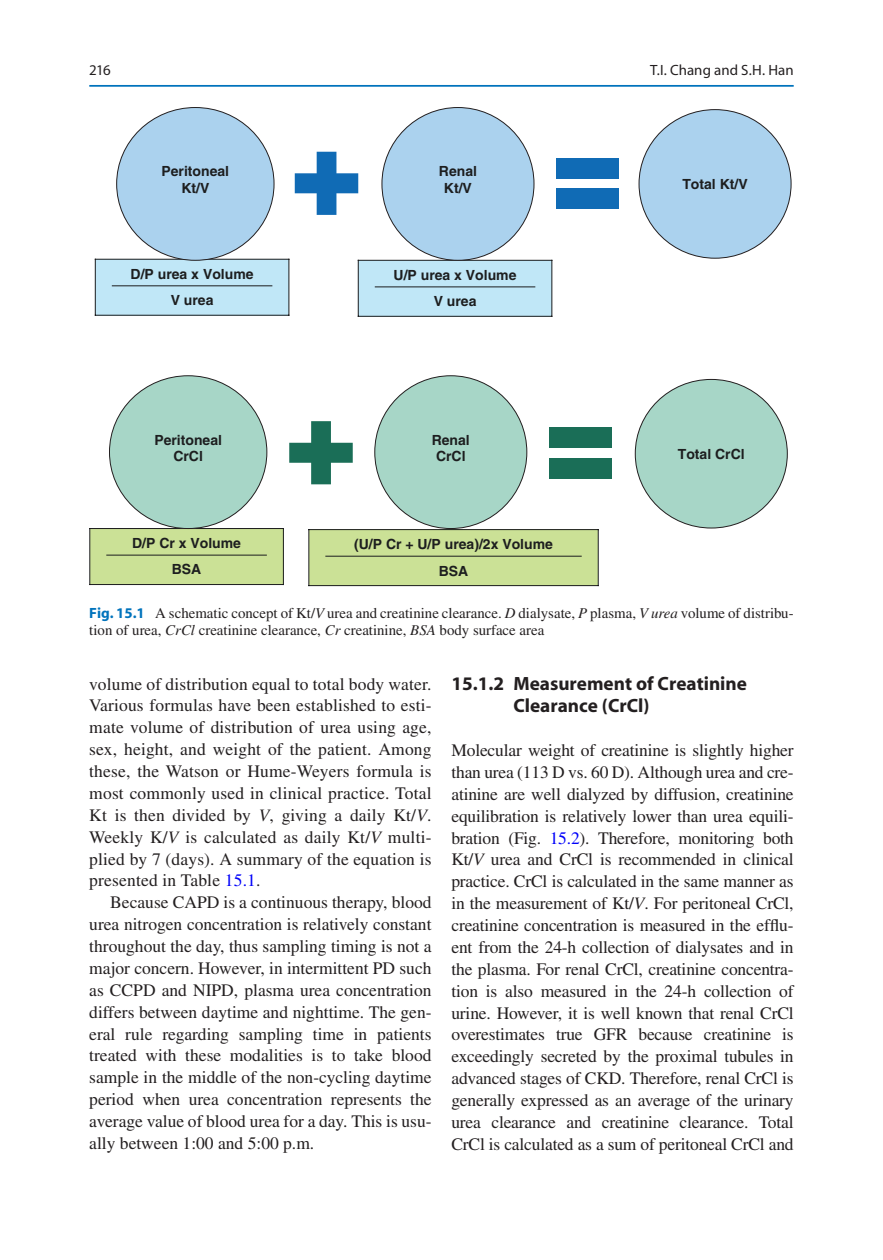
<style>
.page{position:relative;width:883px;height:1260px;background:#fff}
.page>*{position:absolute;margin:0;border:0;box-sizing:border-box;transform-origin:0 0}
.t1{font:700 19.25px/21.9px "Nqmsrc Myriad";color:#231f20}
.t2{font:17.5px/21.9px "Bmcgvn Times";color:#231f20;text-align:justify}
.t3{font:14.88px/17.5px "Bmcgvn Times";color:#231f20}
.t4{font:14.88px "Ptgsvj Myriad";letter-spacing:.005em;color:#231f20}
.t5{font:14.88px "Jwlqjl Myriad";color:#231f20}
.t6{font:700 14px/16.8px "Jrcslq Helvetica";color:#1d1e1f;text-align:center}
.s1{font-family:"Nqmsrc Myriad";font-weight:700;color:#0073bc}
.s2{font-family:"Jwwbgt Times";font-style:italic}
.s3{color:#0000fa}
</style>
<div class="page">
<div style="left:95px;top:259px;width:17px;height:27px;background:#c0e7f7"></div>
<div style="left:112px;top:259px;width:160px;height:27px;background:#c0e7f7"></div>
<div style="left:272px;top:259px;width:17px;height:27px;background:#c0e7f7"></div>
<div style="left:95px;top:286px;width:17px;height:29px;background:#c0e7f7"></div>
<div style="left:112px;top:286px;width:160px;height:29px;background:#c0e7f7"></div>
<div style="left:272px;top:286px;width:17px;height:29px;background:#c0e7f7"></div>
<hr style="left:112px;top:285px;width:160px;height:1px;background:#1d1e1f">
<hr style="left:95px;top:259px;width:1px;height:57px;background:#1d1e1f">
<hr style="left:288px;top:259px;width:1px;height:57px;background:#1d1e1f">
<hr style="left:95px;top:259px;width:194px;height:1px;background:#1d1e1f">
<hr style="left:95px;top:315px;width:194px;height:1px;background:#1d1e1f">
<div style="left:358px;top:260px;width:17px;height:27px;background:#c0e7f7"></div>
<div style="left:375px;top:260px;width:160px;height:27px;background:#c0e7f7"></div>
<div style="left:535px;top:260px;width:17px;height:27px;background:#c0e7f7"></div>
<div style="left:358px;top:287px;width:17px;height:29px;background:#c0e7f7"></div>
<div style="left:375px;top:287px;width:160px;height:29px;background:#c0e7f7"></div>
<div style="left:535px;top:287px;width:17px;height:29px;background:#c0e7f7"></div>
<hr style="left:375px;top:286px;width:160px;height:1px;background:#1d1e1f">
<hr style="left:358px;top:260px;width:1px;height:57px;background:#1d1e1f">
<hr style="left:551px;top:260px;width:1px;height:57px;background:#1d1e1f">
<hr style="left:358px;top:260px;width:194px;height:1px;background:#1d1e1f">
<hr style="left:358px;top:316px;width:194px;height:1px;background:#1d1e1f">
<div style="left:90px;top:529px;width:16px;height:26px;background:#cbe196"></div>
<div style="left:106px;top:529px;width:161px;height:26px;background:#cbe196"></div>
<div style="left:267px;top:529px;width:16px;height:26px;background:#cbe196"></div>
<div style="left:90px;top:555px;width:16px;height:30px;background:#cbe196"></div>
<div style="left:106px;top:555px;width:161px;height:30px;background:#cbe196"></div>
<div style="left:267px;top:555px;width:16px;height:30px;background:#cbe196"></div>
<hr style="left:106px;top:555px;width:161px;height:1px;background:#1d1e1f">
<hr style="left:89px;top:528px;width:1px;height:57px;background:#1d1e1f">
<hr style="left:283px;top:528px;width:1px;height:57px;background:#1d1e1f">
<hr style="left:89px;top:528px;width:195px;height:1px;background:#1d1e1f">
<hr style="left:89px;top:584px;width:195px;height:1px;background:#1d1e1f">
<div style="left:309px;top:530px;width:16px;height:26px;background:#cbe196"></div>
<div style="left:325px;top:530px;width:257px;height:26px;background:#cbe196"></div>
<div style="left:582px;top:530px;width:16px;height:26px;background:#cbe196"></div>
<div style="left:309px;top:556px;width:16px;height:30px;background:#cbe196"></div>
<div style="left:325px;top:556px;width:257px;height:30px;background:#cbe196"></div>
<div style="left:582px;top:556px;width:16px;height:30px;background:#cbe196"></div>
<hr style="left:325px;top:556px;width:257px;height:1px;background:#1d1e1f">
<hr style="left:308px;top:529px;width:1px;height:57px;background:#1d1e1f">
<hr style="left:598px;top:529px;width:1px;height:57px;background:#1d1e1f">
<hr style="left:308px;top:529px;width:291px;height:1px;background:#1d1e1f">
<hr style="left:308px;top:585px;width:291px;height:1px;background:#1d1e1f">
<div style="left:109px;top:376px;width:158px;height:153px;background:#a7d6c7;border-radius:50%"></div>
<div style="left:375px;top:376px;width:152px;height:153px;background:#a7d6c7;border-radius:50%"></div>
<div style="left:117px;top:108px;width:157px;height:152px;background:#abd2ee;border-radius:50%"></div>
<div style="left:382px;top:108px;width:152px;height:152px;background:#abd2ee;border-radius:50%"></div>
<div style="left:635px;top:379px;width:152px;height:149px;background:#a7d6c7;border-radius:50%"></div>
<div style="left:639px;top:110px;width:152px;height:148px;background:#abd2ee;border-radius:50%"></div>
<svg style="left:289px;top:421px;width:64px;height:63px"></svg>
<svg style="left:295px;top:152px;width:63px;height:63px"></svg>
<div style="left:549px;top:428px;width:63px;height:20px;background:#1a6e57"></div>
<div style="left:549px;top:458px;width:63px;height:20px;background:#1a6e57"></div>
<div style="left:556px;top:158px;width:63px;height:20px;background:#106bb5"></div>
<div style="left:556px;top:189px;width:63px;height:20px;background:#106bb5"></div>
<hr style="left:89px;top:85px;width:705px;height:2px;background:#0073bc">
<p class="t5" style="left:89px;top:63px;width:23px">216</p>
<p class="t6" style="left:162px;top:163px;width:69px">Peritoneal<br>Kt/V</p>
<p class="t6" style="left:439px;top:163px;width:40px">Renal<br>Kt/V</p>
<p class="t6" style="left:131px;top:260px;width:124px;line-height:26.6px">D/P urea x Volume<br>V urea</p>
<p class="t6" style="left:394px;top:261px;width:124px;line-height:26.6px">U/P urea x Volume<br>V urea</p>
<p class="t6" style="left:154px;top:431px;width:69px">Peritoneal<br>CrCl</p>
<p class="t6" style="left:432px;top:431px;width:40px">Renal<br>CrCl</p>
<p class="t4" style="left:650px;top:63px;width:145px">T.I. Chang and S.H. Han</p>
<p class="t6" style="left:682px;top:175px;width:67px">Total Kt/V</p>
<p class="t6" style="left:678px;top:445px;width:68px">Total CrCl</p>
<p class="t6" style="left:132px;top:529px;width:110px;line-height:26.6px">D/P Cr x Volume<br>BSA</p>
<p class="t6" style="left:354px;top:531px;width:200px;line-height:26.6px">(U/P Cr + U/P urea)/2x Volume<br>BSA</p>
<p class="t3" style="left:89px;top:604px;width:706px"><span class="s1">Fig. 15.1</span> A schematic concept of Kt/<span class="s2">V</span> urea and creatinine clearance. <span class="s2">D</span> dialysate, <span class="s2">P</span> plasma, <span class="s2">V urea</span> volume of distribu&shy;tion of urea, <span class="s2">CrCl</span> creatinine clearance, <span class="s2">Cr</span> creatinine, <span class="s2">BSA</span> body surface area</p>
<p class="t2" style="left:89px;top:673px;width:344px">volume of distribution equal to total body water.<br>Various formulas have been established to esti&shy;mate volume of distribution of urea using age, sex, height, and weight of the patient. Among these, the Watson or Hume-Weyers formula is most commonly used in clinical practice. Total Kt is then divided by <span class="s2">V</span>, giving a daily Kt/<span class="s2">V</span>.<br>Weekly K/<span class="s2">V</span> is calculated as daily Kt/<span class="s2">V</span> multi&shy;plied by 7 (days). A summary of the equation is presented in Table <span class="s3">15.1</span>.</p>
<p class="t2" style="left:89px;top:891px;width:344px;text-indent:21px">Because CAPD is a continuous therapy, blood urea nitrogen concentration is relatively constant throughout the day, thus sampling timing is not a major concern. However, in intermittent PD such as CCPD and NIPD, plasma urea concentration differs between daytime and nighttime. The gen&shy;eral rule regarding sampling time in patients treated with these modalities is to take blood sample in the middle of the non-cycling daytime period when urea concentration represents the average value of blood urea for a day. This is usu&shy;ally between 1:00 and 5:00 p.m.</p>
<p class="t1" style="left:513px;top:674px;width:235px;text-indent:-62px">15.1.2 Measurement of Creatinine<br>Clearance (CrCl)</p>
<p class="t2" style="left:451px;top:739px;width:344px">Molecular weight of creatinine is slightly higher than urea (113 D vs. 60 D). Although urea and cre&shy;atinine are well dialyzed by diffusion, creatinine equilibration is relatively lower than urea equili&shy;bration (Fig. <span class="s3">15.2</span>). Therefore, monitoring both Kt/<span class="s2">V</span> urea and CrCl is recommended in clinical practice. CrCl is calculated in the same manner as in the measurement of Kt/<span class="s2">V</span>. For peritoneal CrCl, creatinine concentration is measured in the efflu&shy;ent from the 24-h collection of dialysates and in the plasma. For renal CrCl, creatinine concentra&shy;tion is also measured in the 24-h collection of urine. However, it is well known that renal CrCl overestimates true GFR because creatinine is exceedingly secreted by the proximal tubules in advanced stages of CKD. Therefore, renal CrCl is generally expressed as an average of the urinary urea clearance and creatinine clearance. Total CrCl is calculated as a sum of peritoneal CrCl and</p>
</div>
